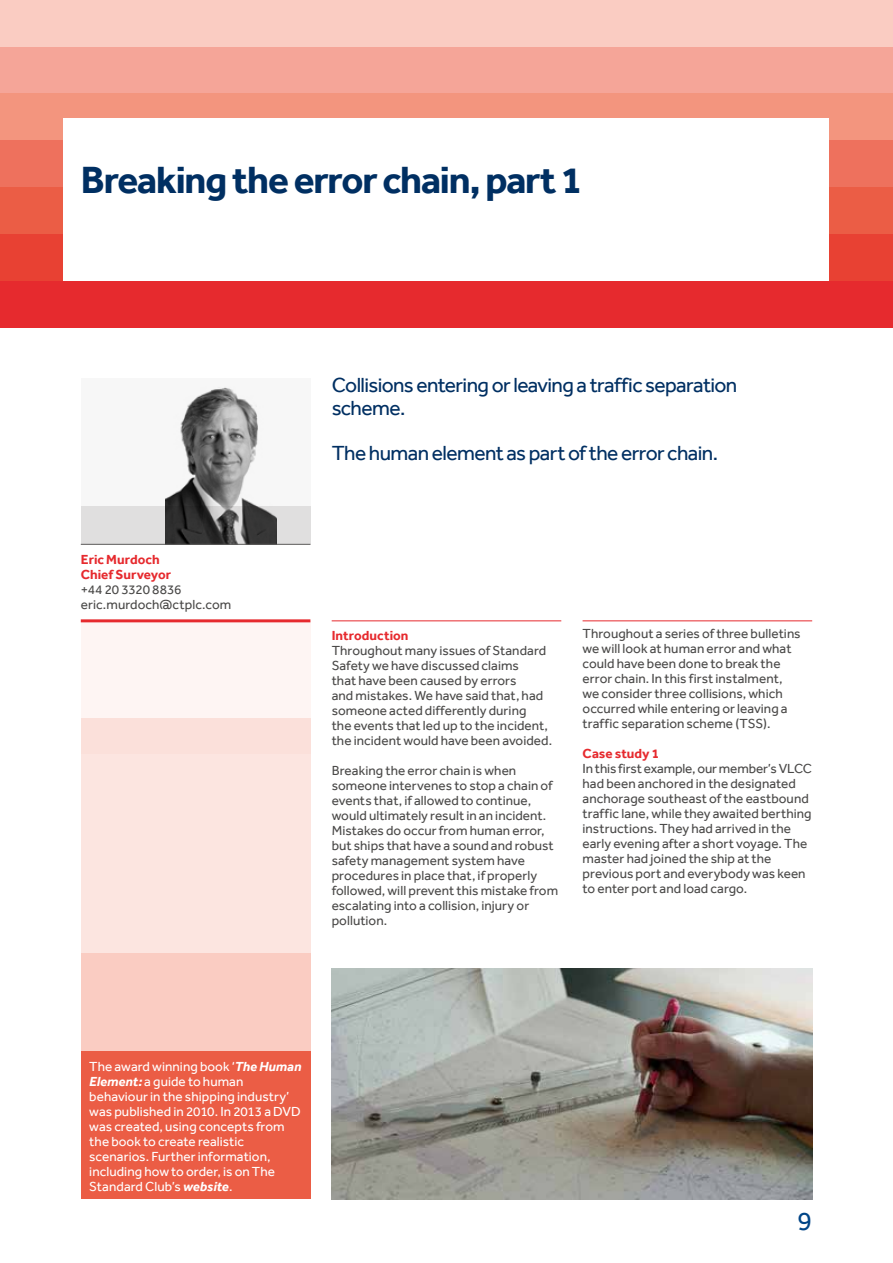
<style>
.page{position:relative;width:893px;height:1263px;background:#fff}
.page>*{position:absolute;margin:0;border:0;box-sizing:border-box;transform-origin:0 0}
.t1{font:700 39px "Effra";letter-spacing:-.03em;color:#002f62}
.t2{font:27px "Effra";color:#004587}
.t3{font:21px/22.5px "Effra";letter-spacing:-.025em;color:#002f62}
.t4{font:13.5px/15px "Effra";letter-spacing:.005em;color:#4a4948}
.t5{font:13.5px/15px "Effra";letter-spacing:.005em;color:#fff}
.t6{font:700 13.5px/15px "Effra";color:#e62a2e}
.s1{font-weight:700;font-style:italic}
</style>
<div class="page">
<div style="left:0;top:0;width:893px;height:47px;background:#faccc2"></div>
<div style="left:0;top:47px;width:893px;height:47px;background:#f5a598"></div>
<div style="left:0;top:94px;width:893px;height:46px;background:#f3957e"></div>
<div style="left:0;top:140px;width:893px;height:47px;background:#ee715d"></div>
<div style="left:0;top:187px;width:893px;height:47px;background:#eb5d45"></div>
<div style="left:0;top:234px;width:893px;height:47px;background:#e84133"></div>
<div style="left:0;top:281px;width:893px;height:46px;background:#e62a2e"></div>
<div style="left:64px;top:118px;width:765px;height:163px;background:#fff"></div>
<hr style="left:332px;top:621px;width:229px;height:1px;background:#e62a2e">
<hr style="left:583px;top:621px;width:229px;height:1px;background:#e62a2e">
<div style="left:81px;top:953px;width:229px;height:246px;background:#faccc2"></div>
<div style="left:81px;top:754px;width:229px;height:199px;background:#fce5e0"></div>
<div style="left:81px;top:621px;width:229px;height:133px;background:linear-gradient(to bottom,#fffcfb,#fbe3de)"></div>
<hr style="left:81px;top:619px;width:229px;height:3px;background:#e62a2e">
<div style="left:81px;top:378px;width:229px;height:128px;background:#f7f7f7"></div>
<img style="left:166px;top:387px;width:92px;height:119px">
<svg style="left:81px;top:506px;width:229px;height:38px;background:#959595"></svg>
<hr style="left:81px;top:544px;width:229px;height:1px;background:#605f5e">
<img style="left:332px;top:968px;width:480px;height:231px">
<div style="left:81px;top:1051px;width:229px;height:148px;background:#eb5d45"></div>
<h1 class="t1" style="left:81px;top:156px;width:503px">Breaking the error chain, part 1</h1>
<p class="t6" style="left:81px;top:551px;width:92px">Eric Murdoch<br>Chief Surveyor</p>
<p class="t4" style="left:81px;top:581px;width:152px">+44 20 3320 8836 eric.murdoch@ctplc.com</p>
<h3 class="t3" style="left:332px;top:374px;width:407px">Collisions entering or leaving a traffic separation scheme.</h3>
<h3 class="t3" style="left:332px;top:441px;width:388px">The human element as part of the error chain.</h3>
<p class="t6" style="left:332px;top:628px;width:78px">Introduction</p>
<p class="t4" style="left:332px;top:643px;width:222px">Throughout many issues of Standard Safety we have discussed claims<br>that have been caused by errors<br>and mistakes. We have said that, had someone acted differently during<br>the events that led up to the incident, the incident would have been avoided.</p>
<p class="t4" style="left:332px;top:763px;width:228px">Breaking the error chain is when someone intervenes to stop a chain of events that, if allowed to continue, would ultimately result in an incident.<br>Mistakes do occur from human error, but ships that have a sound and robust safety management system have procedures in place that, if properly followed, will prevent this mistake from escalating into a collision, injury or pollution.</p>
<p class="t4" style="left:583px;top:626px;width:220px">Throughout a series of three bulletins we will look at human error and what could have been done to break the error chain. In this first instalment, we consider three collisions, which occurred while entering or leaving a traffic separation scheme (TSS).</p>
<p class="t6" style="left:583px;top:746px;width:78px">Case study 1</p>
<p class="t4" style="left:583px;top:761px;width:231px">In this first example, our member’s VLCC had been anchored in the designated anchorage southeast of the eastbound traffic lane, while they awaited berthing instructions. They had arrived in the early evening after a short voyage. The master had joined the ship at the previous port and everybody was keen to enter port and load cargo.</p>
<p class="t5" style="left:89px;top:1058px;width:214px">The award winning book ‘<span class="s1">The Human<br>Element:</span> a guide to human behaviour in the shipping industry’ was published in 2010. In 2013 a DVD was created, using concepts from the book to create realistic scenarios. Further information, including how to order, is on The<br>Standard Club’s <span class="s1">website</span>.</p>
<h2 class="t2" style="left:797px;top:1205px;width:16px">9</h2>
</div>
